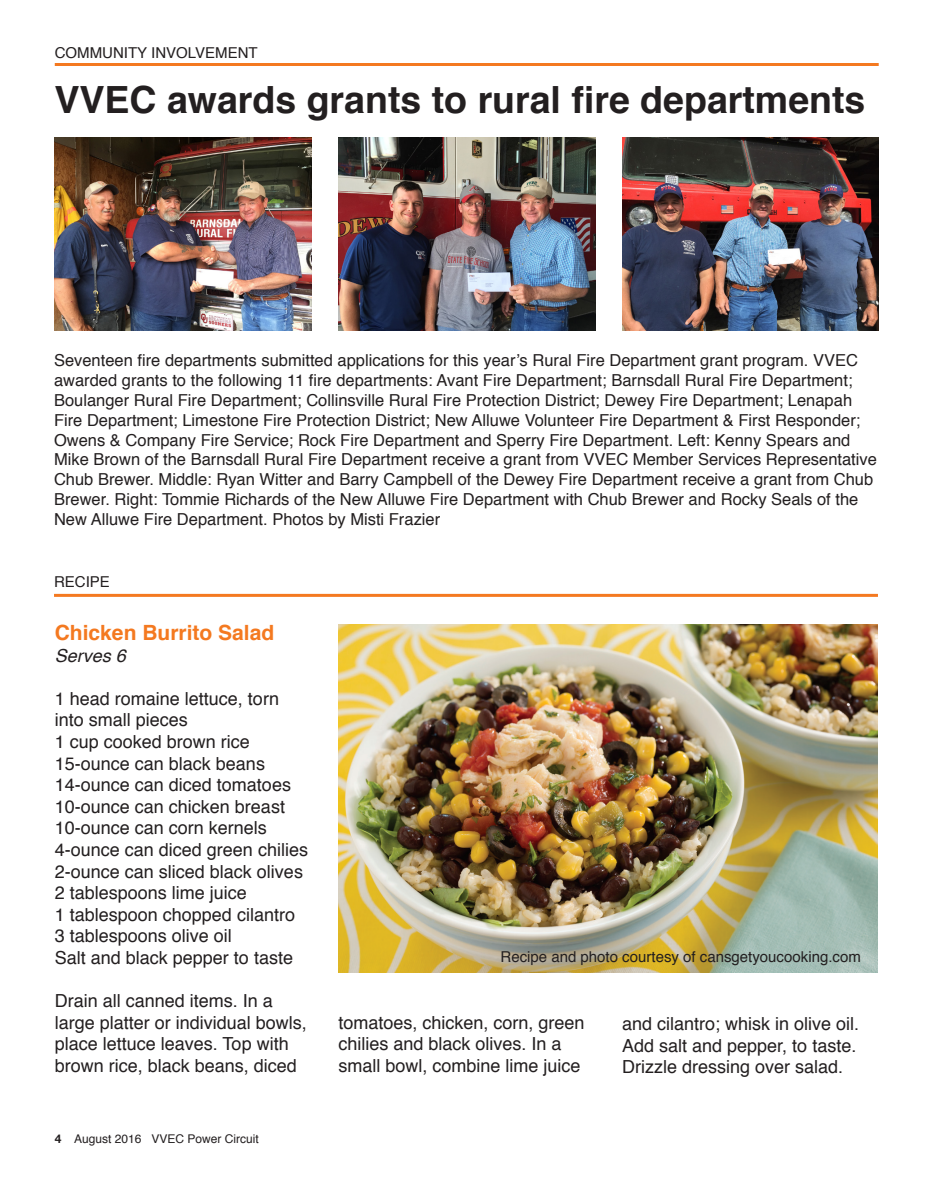
<style>
.page{position:relative;width:932px;height:1188px;background:#fff}
.page>*{position:absolute;margin:0;border:0;box-sizing:border-box;transform-origin:0 0}
.t1{font:700 37.5px "Helvetica";color:#231f20}
.t2{font:700 21px "Helvetica";color:#f47920}
.t3{font:18px/21.6px "Helvetica";color:#231f20}
.t4{font:italic 18px "Helvetica";color:#231f20}
.t5{font:16.5px/19.8px "Helvetica";color:#231f20}
.VVEC_Body_Copy{font:15px "Helvetica";color:#231f20}
.t6{font:12px "Helvetica";color:#231f20}
.s1{font-family:"Helvetica Neue";font-weight:700}
</style>
<div class="page">
<img style="left:338px;top:624px;width:540px;height:349px">
<img style="left:55px;top:138px;width:256px;height:192px">
<img style="left:338px;top:138px;width:257px;height:192px">
<img style="left:622px;top:138px;width:256px;height:192px">
<hr style="left:54px;top:594px;width:824px;height:3px;background:#f47920">
<hr style="left:55px;top:63px;width:823px;height:3px;background:#f47920">
<p class="VVEC_Body_Copy" style="left:55px;top:42px;width:204px">COMMUNITY INVOLVEMENT</p>
<p class="t1" style="left:54px;top:70px;width:812px">VVEC awards grants to rural fire departments</p>
<p class="t5" style="left:54px;top:351px;width:824px">Seventeen fire departments submitted applications for this year’s Rural Fire Department grant program. VVEC awarded grants to the following 11 fire departments: Avant Fire Department; Barnsdall Rural Fire Department; Boulanger Rural Fire Department; Collinsville Rural Fire Protection District; Dewey Fire Department; Lenapah Fire Department; Limestone Fire Protection District; New Alluwe Volunteer Fire Department &amp; First Responder; Owens &amp; Company Fire Service; Rock Fire Department and Sperry Fire Department. Left: Kenny Spears and Mike Brown of the Barnsdall Rural Fire Department receive a grant from VVEC Member Services Representative Chub Brewer. Middle: Ryan Witter and Barry Campbell of the Dewey Fire Department receive a grant from Chub Brewer. Right: Tommie Richards of the New Alluwe Fire Department with Chub Brewer and Rocky Seals of the New Alluwe Fire Department. Photos by Misti Frazier</p>
<p class="VVEC_Body_Copy" style="left:54px;top:570px;width:57px">RECIPE</p>
<p class="t2" style="left:55px;top:616px;width:221px">Chicken Burrito Salad</p>
<p class="t4" style="left:55px;top:641px;width:73px">Serves 6</p>
<p class="t3" style="left:55px;top:688px;width:226px">1 head romaine lettuce, torn into small pieces</p>
<p class="t3" style="left:55px;top:731px;width:197px">1 cup cooked brown rice</p>
<p class="t3" style="left:55px;top:753px;width:212px">15-ounce can black beans</p>
<p class="t3" style="left:55px;top:775px;width:238px">14-ounce can diced tomatoes</p>
<p class="t3" style="left:55px;top:796px;width:232px">10-ounce can chicken breast</p>
<p class="t3" style="left:55px;top:818px;width:214px">10-ounce can corn kernels</p>
<p class="t3" style="left:55px;top:839px;width:255px">4-ounce can diced green chilies</p>
<p class="t3" style="left:55px;top:861px;width:250px">2-ounce can sliced black olives</p>
<p class="t3" style="left:55px;top:883px;width:194px">2 tablespoons lime juice</p>
<p class="t3" style="left:55px;top:904px;width:242px">1 tablespoon chopped cilantro</p>
<p class="t3" style="left:55px;top:926px;width:179px">3 tablespoons olive oil</p>
<p class="t3" style="left:55px;top:947px;width:240px">Salt and black pepper to taste</p>
<p class="t3" style="left:55px;top:991px;width:254px">Drain all canned items. In a large platter or individual bowls, place lettuce leaves. Top with brown rice, black beans, diced</p>
<p class="t6" style="left:55px;top:1129px;width:206px"><span class="s1">4</span> August 2016 VVEC Power Circuit</p>
<p class="VVEC_Body_Copy" style="left:500px;top:945px;width:362px">Recipe and photo courtesy of cansgetyoucooking.com</p>
<p class="t3" style="left:338px;top:1012px;width:248px">tomatoes, chicken, corn, green chilies and black olives. In a small bowl, combine lime juice</p>
<p class="t3" style="left:622px;top:1014px;width:239px">and cilantro; whisk in olive oil.<br>Add salt and pepper, to taste.<br>Drizzle dressing over salad.</p>
</div>
